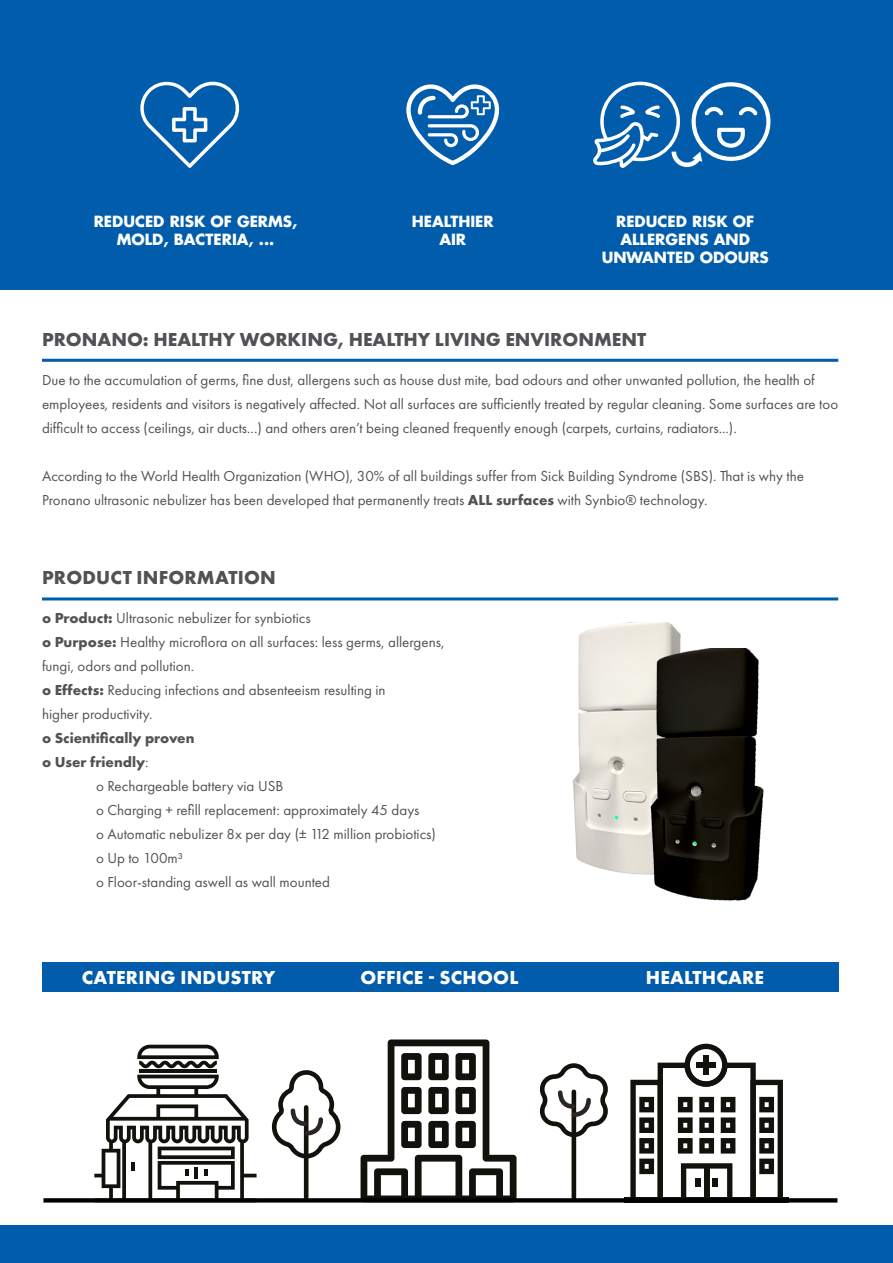
<style>
.page{position:relative;width:893px;height:1263px;background:#fff}
.page>*{position:absolute;margin:0;border:0;box-sizing:border-box;transform-origin:0 0}
.t1{font:700 19.5px "Futura PT";color:#515256}
.t2{font:700 19.5px "Futura PT";letter-spacing:.01em;color:#fff}
.t3{font:15px/24px "Futura PT";color:#515256}
.t4{font:700 15px "Futura Std";color:#fff}
.t5{font:700 15px "Futura PT";color:#515256}
.s1{font-weight:700}
.s2{font-weight:400}
</style>
<div class="page">
<div style="left:0;top:0;width:893px;height:289px;background:#015dab"></div>
<div style="left:0;top:1225px;width:893px;height:38px;background:#015dab"></div>
<div style="left:42px;top:963px;width:796px;height:29px;background:#015dab"></div>
<hr style="left:42px;top:359px;width:796px;height:3px;background:#015dab">
<hr style="left:42px;top:597px;width:796px;height:3px;background:#015dab">
<img style="left:572px;top:622px;width:109px;height:251px">
<img style="left:623px;top:648px;width:141px;height:253px">
<hr style="left:304px;top:1107px;width:4px;height:90px;background:#12120d">
<svg style="left:271px;top:1070px;width:70px;height:91px"></svg>
<hr style="left:572px;top:1092px;width:4px;height:107px;background:#12120d">
<svg style="left:539px;top:1063px;width:69px;height:77px"></svg>
<div style="left:624px;top:1197px;width:164px;height:5px;background:#12120d"></div>
<svg style="left:630px;top:1044px;width:153px;height:153px"></svg>
<div style="left:703px;top:1055px;width:6px;height:20px;background:#12120d"></div>
<div style="left:696px;top:1062px;width:20px;height:6px;background:#12120d"></div>
<div style="left:695px;top:1178px;width:5px;height:9px;background:#12120d"></div>
<div style="left:712px;top:1178px;width:6px;height:9px;background:#12120d"></div>
<svg style="left:361px;top:1039px;width:156px;height:159px"></svg>
<svg style="left:137px;top:1045px;width:82px;height:23px"></svg>
<hr style="left:139px;top:1069px;width:78px;height:4px;background:#12120d">
<svg style="left:94px;top:1075px;width:163px;height:123px"></svg>
<hr style="left:43px;top:1198px;width:794px;height:4px;background:#000">
<svg style="left:406px;top:84px;width:93px;height:81px"></svg>
<svg style="left:140px;top:81px;width:100px;height:87px"></svg>
<svg style="left:593px;top:82px;width:177px;height:86px"></svg>
<p class="t4" style="left:94px;top:211px;width:205px">REDUCED RISK OF GERMS,</p>
<p class="t4" style="left:117px;top:229px;width:159px">MOLD, BACTERIA, ...</p>
<p class="t4" style="left:412px;top:211px;width:83px">HEALTHIER</p>
<p class="t4" style="left:439px;top:229px;width:28px">AIR</p>
<p class="t4" style="left:616px;top:211px;width:140px">REDUCED RISK OF</p>
<p class="t4" style="left:620px;top:229px;width:131px">ALLERGENS AND</p>
<p class="t4" style="left:602px;top:247px;width:169px">UNWANTED ODOURS</p>
<p class="t1" style="left:42px;top:327px;width:606px">PRONANO: HEALTHY WORKING, HEALTHY LIVING ENVIRONMENT</p>
<p class="t3" style="left:42px;top:368px;width:798px">Due to the accumulation of germs, fine dust, allergens such as house dust mite, bad odours and other unwanted pollution, the health of employees, residents and visitors is negatively affected. Not all surfaces are sufficiently treated by regular cleaning. Some surfaces are too difficult to access (ceilings, air ducts...) and others aren’t being cleaned frequently enough (carpets, curtains, radiators...).</p>
<p class="t3" style="left:42px;top:464px;width:763px">According to the World Health Organization (WHO), 30% of all buildings suffer from Sick Building Syndrome (SBS). That is why the<br>Pronano ultrasonic nebulizer has been developed that permanently treats <span class="s1">ALL surfaces</span> with Synbio® technology.</p>
<p class="t1" style="left:42px;top:565px;width:235px">PRODUCT INFORMATION</p>
<p class="t3" style="left:42px;top:606px;width:270px"><span class="s1">о Product:</span> Ultrasonic nebulizer for synbiotics</p>
<p class="t3" style="left:42px;top:630px;width:404px"><span class="s1">о Purpose:</span> Healthy microflora on all surfaces: less germs, allergens,</p>
<p class="t3" style="left:42px;top:654px;width:154px">fungi, odors and pollution.</p>
<p class="t3" style="left:42px;top:678px;width:345px"><span class="s1">о Effects:</span> Reducing infections and absenteeism resulting in</p>
<p class="t3" style="left:42px;top:702px;width:112px">higher productivity.</p>
<p class="t5" style="left:42px;top:728px;width:154px">о Scientifically proven</p>
<p class="t5" style="left:42px;top:752px;width:108px">о User friendly<span class="s2">:</span></p>
<p class="t3" style="left:96px;top:774px;width:189px">о Rechargeable battery via USB</p>
<p class="t3" style="left:96px;top:798px;width:325px">о Charging + refill replacement: approximately 45 days</p>
<p class="t3" style="left:96px;top:822px;width:341px">о Automatic nebulizer 8x per day (± 112 million probiotics)</p>
<p class="t3" style="left:96px;top:846px;width:89px">о Up to 100m³</p>
<p class="t3" style="left:96px;top:870px;width:236px">о Floor-standing aswell as wall mounted</p>
<p class="t2" style="left:82px;top:965px;width:195px">CATERING INDUSTRY</p>
<p class="t2" style="left:360px;top:965px;width:160px">OFFICE - SCHOOL</p>
<p class="t2" style="left:646px;top:965px;width:120px">HEALTHCARE</p>
</div>
